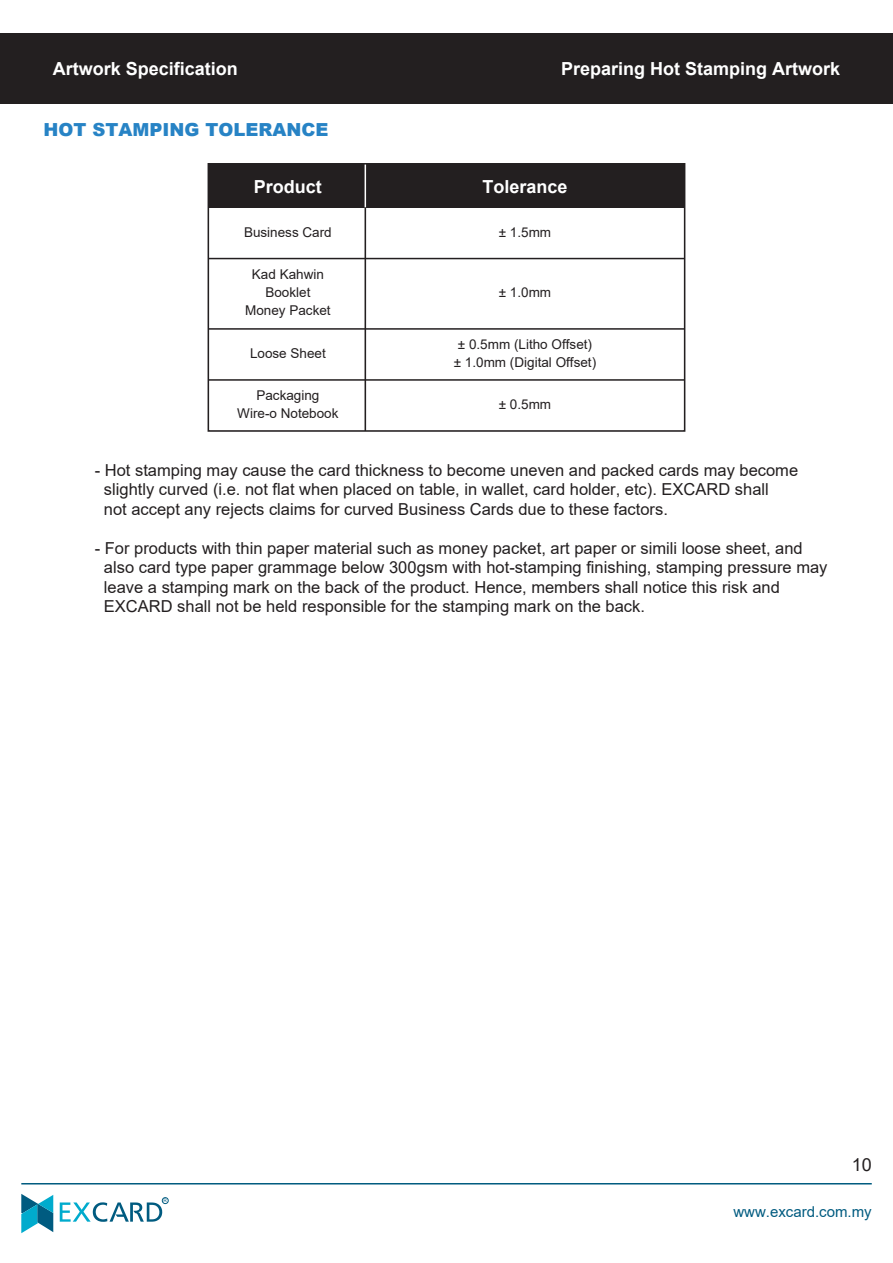
<style>
.page{position:relative;width:893px;height:1263px;background:#fff}
.page>*{position:absolute;margin:0;border:0;box-sizing:border-box;transform-origin:0 0}
.t1{font:700 18px "Arial";color:#fff}
.t2{font:900 18px "Arial";color:#2783c5}
.t3{font:18px "Arial";color:#231f20}
.t4{font:16.5px/19.5px "Arial";color:#231f20}
.t5{font:15px "Arial";color:#005b80}
.t6{font:13.5px/18px "Arial";color:#231f20;text-align:center}
.t7{font:4.8px "Arial";color:#005b80}
</style>
<div class="page">
<div style="left:208px;top:164px;width:477px;height:44px;background:#231f20"></div>
<hr style="left:365px;top:164px;width:1px;height:44px;background:#fff">
<hr style="left:365px;top:208px;width:1px;height:223px;background:#231f20">
<hr style="left:208px;top:258px;width:477px;height:1px;background:#231f20">
<div style="left:208px;top:163px;width:477px;height:269px;border:2px solid #231f20"></div>
<hr style="left:208px;top:328px;width:477px;height:2px;background:#231f20">
<hr style="left:208px;top:379px;width:477px;height:2px;background:#231f20">
<div style="left:0;top:33px;width:893px;height:71px;background:#231f20"></div>
<hr style="left:21px;top:1183px;width:851px;height:1px;background:#005b80">
<svg style="left:21px;top:1194px;width:32px;height:39px"></svg>
<svg style="left:60px;top:1202px;width:102px;height:20px"></svg>
<div style="left:162px;top:1197px;width:6px;height:7px;border:1px solid #005b80;border-radius:50%"></div>
<p class="t1" style="left:53px;top:56px;width:187px">Artwork Specification</p>
<p class="t1" style="left:561px;top:56px;width:281px">Preparing Hot Stamping Artwork</p>
<p class="t2" style="left:44px;top:117px;width:286px">HOT STAMPING TOLERANCE</p>
<p class="t1" style="left:254px;top:174px;width:70px">Product</p>
<p class="t1" style="left:482px;top:174px;width:87px">Tolerance</p>
<p class="t6" style="left:244px;top:223px;width:89px">Business Card</p>
<p class="t6" style="left:245px;top:265px;width:87px">Kad Kahwin<br>Booklet<br>Money Packet</p>
<p class="t6" style="left:250px;top:344px;width:77px">Loose Sheet</p>
<p class="t6" style="left:237px;top:386px;width:103px">Packaging<br>Wire-o Notebook</p>
<p class="t6" style="left:499px;top:223px;width:54px">± 1.5mm</p>
<p class="t6" style="left:499px;top:283px;width:54px">± 1.0mm</p>
<p class="t6" style="left:454px;top:335px;width:144px">± 0.5mm (Litho Offset) ± 1.0mm (Digital Offset)</p>
<p class="t6" style="left:499px;top:395px;width:54px">± 0.5mm</p>
<p class="t4" style="left:104px;top:460px;width:696px;text-indent:-9px">- Hot stamping may cause the card thickness to become uneven and packed cards may become slightly curved (i.e. not flat when placed on table, in wallet, card holder, etc). EXCARD shall<br>not accept any rejects claims for curved Business Cards due to these factors.</p>
<p class="t4" style="left:104px;top:538px;width:725px;text-indent:-9px">- For products with thin paper material such as money packet, art paper or simili loose sheet, and also card type paper grammage below 300gsm with hot-stamping finishing, stamping pressure may leave a stamping mark on the back of the product. Hence, members shall notice this risk and EXCARD shall not be held responsible for the stamping mark on the back.</p>
<p class="t7" style="left:164px;top:1197px;width:5px">R</p>
<p class="t3" style="left:852px;top:1152px;width:22px">10</p>
<p class="t5" style="left:733px;top:1202px;width:140px">www.excard.com.my</p>
</div>
